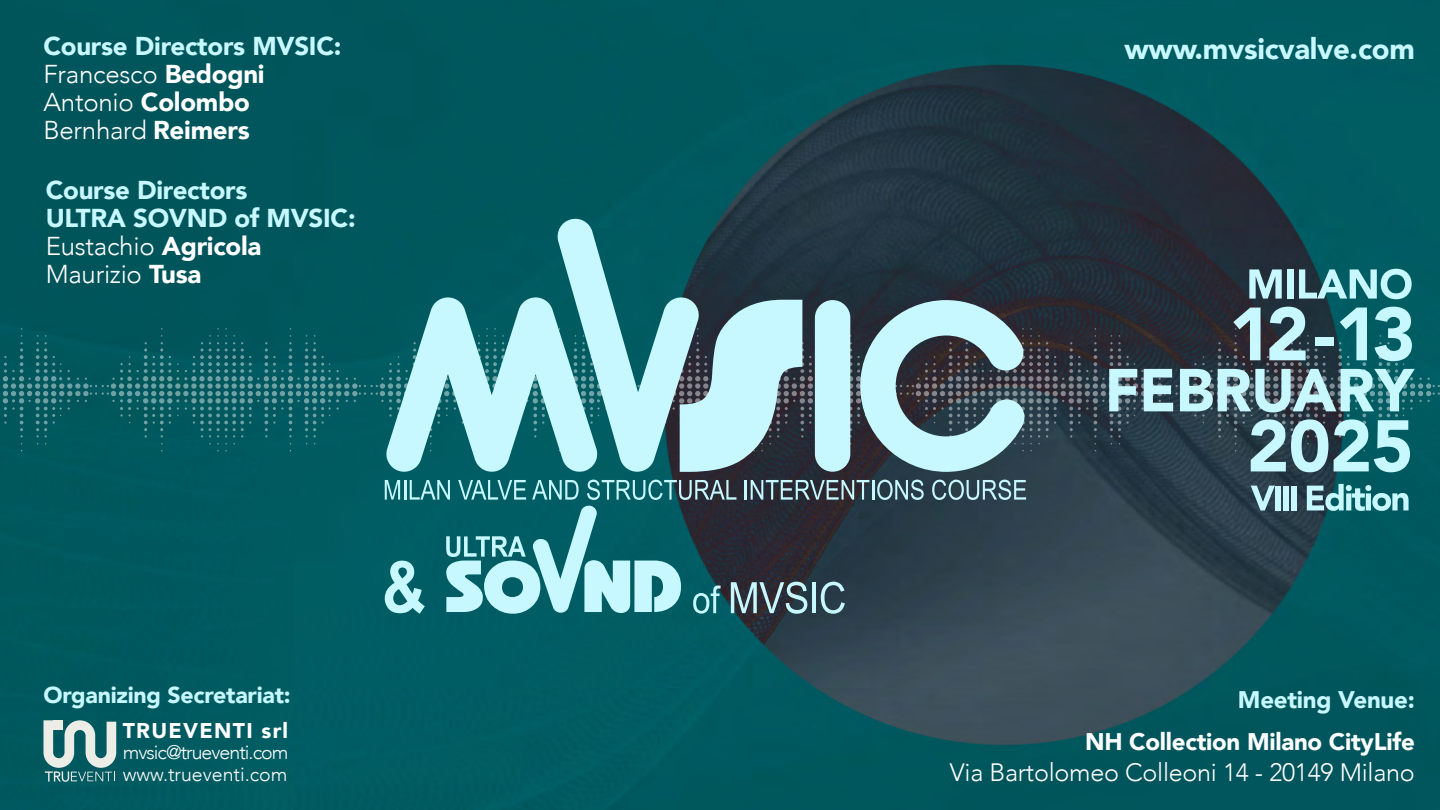
<style>
.page{position:relative;width:1440px;height:810px;background:#fff}
.page>*{position:absolute;margin:0;border:0;box-sizing:border-box;transform-origin:0 0}
.t1{font:900 29.25px "Avenir";letter-spacing:-.01em;color:#c7f7ff}
.t2{font:300 25.8px/28px "Avenir";letter-spacing:-.01em;color:#fff}
.t3{font:900 25.8px/28px "Avenir";letter-spacing:-.01em;color:#c7f7ff}
.t4{font:300 25.12px "Avenir";letter-spacing:-.01em;color:#fff}
.t5{font:900 24px "Avenir";letter-spacing:-.01em;color:#fff}
.t6{font:900 24px "Avenir";letter-spacing:-.01em;color:#c7f7ff}
.t7{font:900 23.1px "Avenir";letter-spacing:-.01em;color:#c7f7ff}
.t8{font:900 21.3px "Avenir";letter-spacing:.06em;color:#fff}
.t9{font:300 19.5px/21.3px "Avenir";letter-spacing:-.05em;color:#fff}
.s1{font-weight:900;color:#c7f7ff}
.s2{font-weight:900}
.s3{font-weight:300;color:#fff}
.s4{color:#fff}
</style>
<div class="page">
<img style="left:1px;top:0;width:1439px;height:810px">
<svg style="left:1251px;top:486px;width:24px;height:24px"></svg>
<div style="left:1276px;top:486px;width:5px;height:24px;background:#c7f7ff"></div>
<div style="left:1283px;top:486px;width:6px;height:24px;background:#c7f7ff"></div>
<div style="left:1291px;top:486px;width:6px;height:24px;background:#c7f7ff"></div>
<svg style="left:1307px;top:484px;width:102px;height:27px;background:#68a5ac"></svg>
<svg style="left:385px;top:480px;width:484px;height:134px;background:#3f747c"></svg>
<hr style="left:872px;top:480px;width:2px;height:20px;background:#c7f7ff">
<svg style="left:877px;top:480px;width:47px;height:20px"></svg>
<svg style="left:932px;top:480px;width:94px;height:20px;background:#5e7b85"></svg>
<svg style="left:0;top:217px;width:1440px;height:257px;background:#3b7078"></svg>
<svg style="left:44px;top:720px;width:72px;height:62px;background:#709ea0"></svg>
<div style="left:53px;top:720px;width:10px;height:10px;background:#edede8"></div>
<p class="t2" style="left:43px;top:32px;width:299px"><span class="s1">Course Directors MVSIC:<br></span>Francesco <span class="s2">Bedogni<br></span>Antonio <span class="s2">Colombo<br></span>Bernhard <span class="s2">Reimers</span></p>
<p class="t3" style="left:46px;top:175px;width:311px">Course Directors<br>ULTRA SOVND of MVSIC:<br><span class="s3">Eustachio</span> <span class="s4">Agricola<br></span><span class="s3">Maurizio</span> <span class="s4">Tusa</span></p>
<p class="t7" style="left:44px;top:676px;width:249px">Organizing Secretariat:</p>
<p class="t8" style="left:123px;top:712px;width:167px">TRUEVENTI srl</p>
<p class="t9" style="left:123px;top:742px;width:167px">mvsic@trueventi.com www.trueventi.com</p>
<p class="t1" style="left:1125px;top:23px;width:292px">www.mvsicvalve.com</p>
<p class="t6" style="left:1238px;top:679px;width:178px">Meeting Venue:</p>
<p class="t5" style="left:1085px;top:721px;width:331px">NH Collection Milano CityLife</p>
<p class="t4" style="left:950px;top:758px;width:467px">Via Bartolomeo Colleoni 14 - 20149 Milano</p>
</div>
